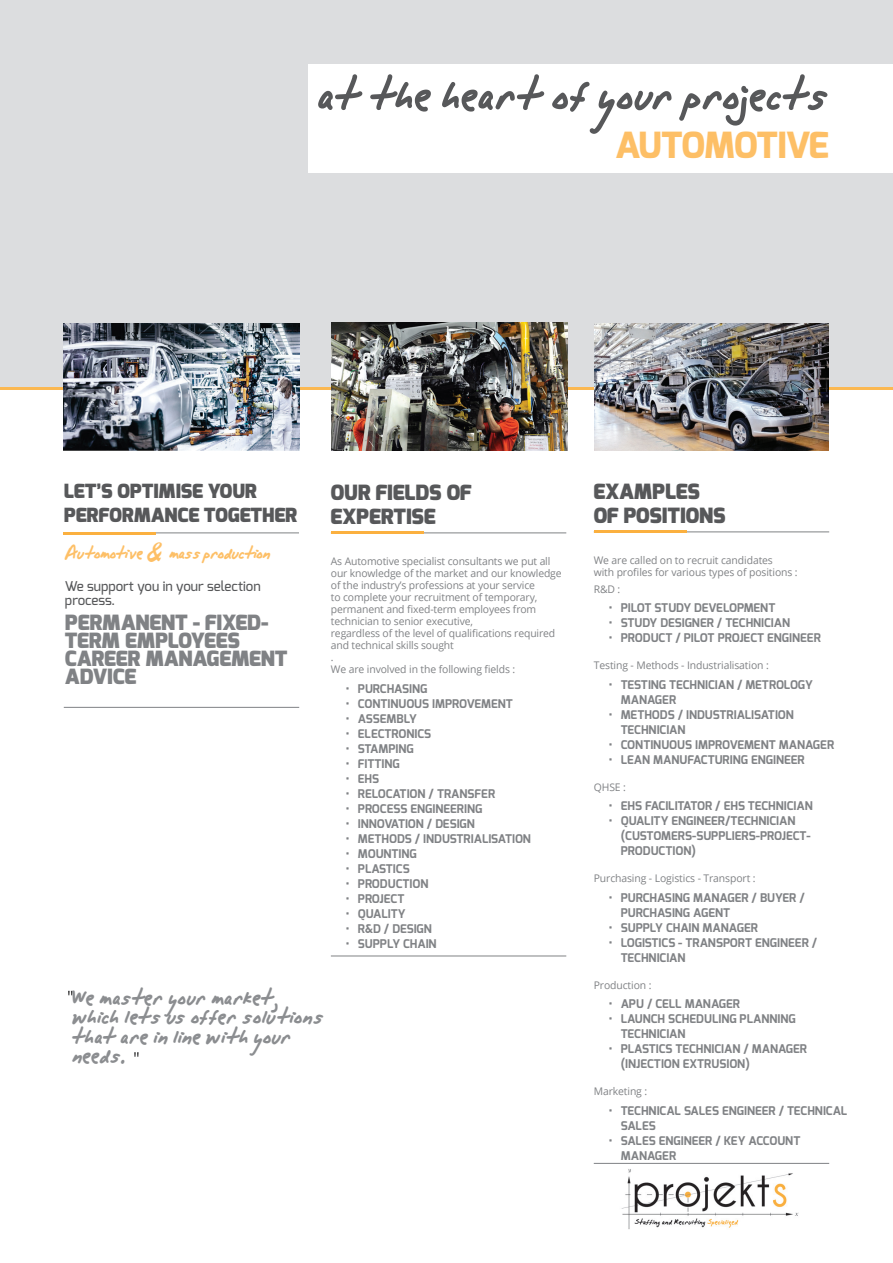
<style>
.page{position:relative;width:893px;height:1263px;background:#fff}
.page>*{position:absolute;margin:0;border:0;box-sizing:border-box;transform-origin:0 0}
.t1{font:66px "Alpha Mack AOE";color:#57585a}
.t2{font:800 36px "Exo";letter-spacing:-.04em;color:#fdbf66}
.t3{font:33px "Alpha Mack AOE";color:#8b8d90}
.t4{font:25.5px "Alpha Mack AOE";letter-spacing:-.02em;color:#fdbf66}
.t5{font:900 21px/18px "Exo";letter-spacing:-.01em;color:#808285}
.t6{font:900 21px/24px "Exo";letter-spacing:-.01em;color:#57585a}
.t7{font:900 19.5px/24px "Exo";letter-spacing:-.01em;color:#57585a}
.t8{font:500 13.5px/13.5px "Exo";color:#57585a}
.t9{font:700 12px/15px "Exo";color:#808285}
.t10{font:10.5px/12px "Open Sans";letter-spacing:-.015em;color:#808285}
.s1{font-family:"Brush Script";font-size:30px}
</style>
<div class="page">
<div style="left:0;top:0;width:893px;height:387px;background:#dcdddf"></div>
<hr style="left:0;top:387px;width:893px;height:3px;background:#fbb03f">
<img style="left:332px;top:323px;width:235px;height:128px">
<hr style="left:331px;top:533px;width:235px;height:1px;background:#808285">
<hr style="left:331px;top:956px;width:235px;height:1px;background:#808285">
<hr style="left:331px;top:531px;width:92px;height:3px;background:#fbb03f">
<hr style="left:64px;top:533px;width:235px;height:1px;background:#808285">
<hr style="left:64px;top:532px;width:92px;height:2px;background:#fbb03f">
<img style="left:594px;top:323px;width:234px;height:128px">
<hr style="left:594px;top:532px;width:235px;height:1px;background:#808285">
<hr style="left:594px;top:1163px;width:235px;height:1px;background:#808285">
<hr style="left:594px;top:530px;width:92px;height:3px;background:#fbb03f">
<div style="left:308px;top:64px;width:585px;height:108px;background:#fff"></div>
<hr style="left:64px;top:707px;width:235px;height:1px;background:#808285">
<img style="left:621px;top:1169px;width:178px;height:60px">
<img style="left:63px;top:323px;width:236px;height:128px">
<svg style="left:68px;top:991px;width:5px;height:4px"></svg>
<svg style="left:134px;top:1052px;width:5px;height:5px"></svg>
<h1 class="t1" style="left:318px;top:55px;width:512px">at the heart of your projects</h1>
<h2 class="t2" style="left:615px;top:122px;width:216px">AUTOMOTIVE</h2>
<h3 class="t7" style="left:64px;top:479px;width:235px">LET’S OPTIMISE YOUR<br>PERFORMANCE TOGETHER</h3>
<h3 class="t6" style="left:593px;top:479px;width:134px">EXAMPLES<br>OF POSITIONS</h3>
<h3 class="t6" style="left:330px;top:480px;width:143px">OUR FIELDS OF<br>EXPERTISE</h3>
<p class="t10" style="left:331px;top:555px;width:232px">As Automotive specialist consultants we put all our knowledge of the market and our knowledge of the industry’s professions at your service<br>to complete your recruitment of temporary, permanent and fixed-term employees from technician to senior executive,<br>regardless of the level of qualifications required and technical skills sought<br>.<br>We are involved in the following fields :</p>
<p class="t9" style="left:346px;top:681px;width:83px">• PURCHASING</p>
<p class="t9" style="left:346px;top:696px;width:169px">• CONTINUOUS IMPROVEMENT</p>
<p class="t9" style="left:346px;top:711px;width:72px">• ASSEMBLY</p>
<p class="t9" style="left:346px;top:726px;width:87px">• ELECTRONICS</p>
<p class="t9" style="left:346px;top:741px;width:70px">• STAMPING</p>
<p class="t9" style="left:346px;top:756px;width:55px">• FITTING</p>
<p class="t9" style="left:346px;top:771px;width:35px">• EHS</p>
<p class="t9" style="left:346px;top:786px;width:151px">• RELOCATION / TRANSFER</p>
<p class="t9" style="left:346px;top:801px;width:138px">• PROCESS ENGINEERING</p>
<p class="t9" style="left:346px;top:816px;width:131px">• INNOVATION / DESIGN</p>
<p class="t9" style="left:346px;top:831px;width:187px">• METHODS / INDUSTRIALISATION</p>
<p class="t9" style="left:346px;top:846px;width:73px">• MOUNTING</p>
<p class="t9" style="left:346px;top:861px;width:65px">• PLASTICS</p>
<p class="t9" style="left:346px;top:876px;width:84px">• PRODUCTION</p>
<p class="t9" style="left:346px;top:891px;width:60px">• PROJECT</p>
<p class="t9" style="left:346px;top:906px;width:61px">• QUALITY</p>
<p class="t9" style="left:346px;top:921px;width:88px">• R&amp;D / DESIGN</p>
<p class="t9" style="left:346px;top:936px;width:92px">• SUPPLY CHAIN</p>
<h3 class="t4" style="left:65px;top:538px;width:207px">Automotive <span class="s1">&amp;</span> mass production</h3>
<p class="t10" style="left:594px;top:554px;width:205px">We are called on to recruit candidates<br>with profiles for various types of positions :</p>
<p class="t10" style="left:594px;top:583px;width:28px">R&amp;D :</p>
<p class="t9" style="left:609px;top:601px;width:168px">• PILOT STUDY DEVELOPMENT</p>
<p class="t9" style="left:609px;top:616px;width:183px">• STUDY DESIGNER / TECHNICIAN</p>
<p class="t9" style="left:609px;top:631px;width:214px">• PRODUCT / PILOT PROJECT ENGINEER</p>
<p class="t10" style="left:594px;top:659px;width:177px">Testing - Methods - Industrialisation :</p>
<p class="t9" style="left:621px;top:677px;width:194px;text-indent:-12px">• TESTING TECHNICIAN / METROLOGY<br>MANAGER</p>
<p class="t9" style="left:621px;top:707px;width:175px;text-indent:-12px">• METHODS / INDUSTRIALISATION<br>TECHNICIAN</p>
<p class="t9" style="left:609px;top:737px;width:227px">• CONTINUOUS IMPROVEMENT MANAGER</p>
<p class="t9" style="left:609px;top:752px;width:198px">• LEAN MANUFACTURING ENGINEER</p>
<p class="t10" style="left:594px;top:781px;width:34px">QHSE :</p>
<p class="t9" style="left:609px;top:799px;width:206px">• EHS FACILITATOR / EHS TECHNICIAN</p>
<p class="t9" style="left:621px;top:814px;width:191px;text-indent:-12px">• QUALITY ENGINEER/TECHNICIAN (CUSTOMERS-SUPPLIERS-PROJECT-<br>PRODUCTION)</p>
<p class="t10" style="left:594px;top:872px;width:163px">Purchasing - Logistics - Transport :</p>
<p class="t9" style="left:621px;top:890px;width:185px;text-indent:-12px">• PURCHASING MANAGER / BUYER /<br>PURCHASING AGENT</p>
<p class="t9" style="left:609px;top:920px;width:151px">• SUPPLY CHAIN MANAGER</p>
<p class="t9" style="left:621px;top:935px;width:198px;text-indent:-12px">• LOGISTICS - TRANSPORT ENGINEER /<br>TECHNICIAN</p>
<p class="t10" style="left:594px;top:979px;width:59px">Production :</p>
<p class="t9" style="left:609px;top:997px;width:133px">• APU / CELL MANAGER</p>
<p class="t9" style="left:621px;top:1012px;width:177px;text-indent:-12px">• LAUNCH SCHEDULING PLANNING<br>TECHNICIAN</p>
<p class="t9" style="left:621px;top:1042px;width:188px;text-indent:-12px">• PLASTICS TECHNICIAN / MANAGER (INJECTION EXTRUSION)</p>
<p class="t10" style="left:594px;top:1085px;width:55px">Marketing :</p>
<p class="t9" style="left:621px;top:1103px;width:228px;text-indent:-12px">• TECHNICAL SALES ENGINEER / TECHNICAL<br>SALES</p>
<p class="t9" style="left:621px;top:1133px;width:181px;text-indent:-12px">• SALES ENGINEER / KEY ACCOUNT<br>MANAGER</p>
<p class="t8" style="left:65px;top:579px;width:197px">We support you in your selection process.</p>
<h3 class="t5" style="left:65px;top:614px;width:224px">PERMANENT - FIXED-<br>TERM EMPLOYEES<br>CAREER MANAGEMENT<br>ADVICE</h3>
<h3 class="t3" style="left:73px;top:977px;width:208px">We master your market,</h3>
<h3 class="t3" style="left:73px;top:997px;width:253px">which lets us offer solutions</h3>
<h3 class="t3" style="left:73px;top:1016px;width:221px">that are in line with your</h3>
<h3 class="t3" style="left:73px;top:1036px;width:54px">needs.</h3>
</div>
